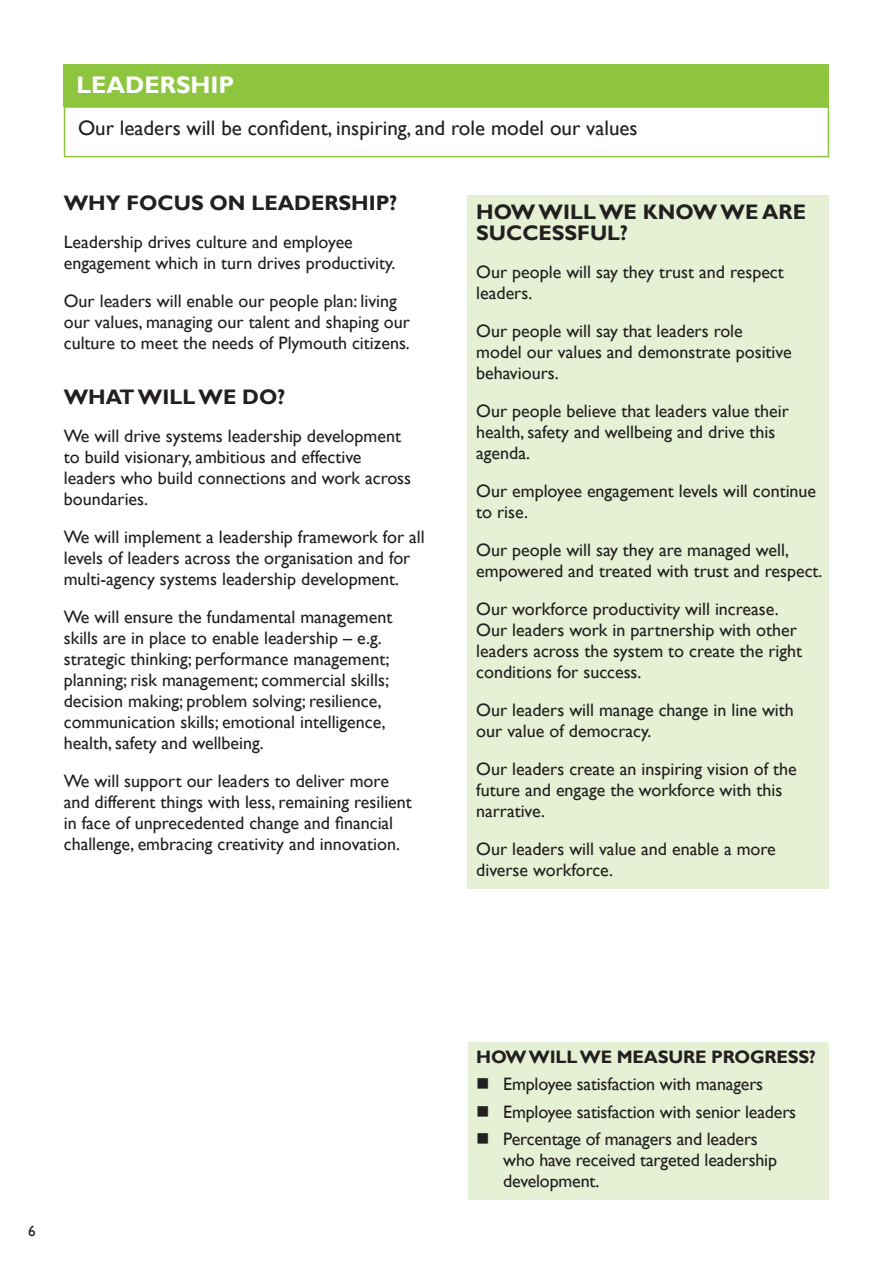
<style>
.page{position:relative;width:893px;height:1263px;background:#fff}
.page>*{position:absolute;margin:0;border:0;box-sizing:border-box;transform-origin:0 0}
.Main{font:700 24px "Gill Sans";color:#fff}
._14pt_header{font:700 21px/21px "Gill Sans";color:#231f20}
.Main-2{font:21px "Gill Sans";color:#231f20}
.Main-3{font:18px/21px "Gill Sans";color:#231f20}
._12pt_Header{font:700 18px "Gill Sans";letter-spacing:-.01em;color:#231f20}
.t1{font:15px "Gill Sans";color:#231f20}
</style>
<div class="page">
<div style="left:64px;top:64px;width:765px;height:42px;background:#8dc63e"></div>
<div style="left:64px;top:106px;width:765px;height:51px;border:2px solid #8dc63e"></div>
<div style="left:468px;top:196px;width:361px;height:693px;background:#e5f0d4"></div>
<div style="left:468px;top:1042px;width:360px;height:157px;background:#e5f0d4"></div>
<p class="Main" style="left:77px;top:71px;width:159px">LEADERSHIP</p>
<p class="Main-2" style="left:78px;top:116px;width:561px">Our leaders will be confident, inspiring, and role model our values</p>
<p class="_14pt_header" style="left:64px;top:193px;width:335px">WHY FOCUS ON LEADERSHIP?</p>
<p class="Main-3" style="left:64px;top:232px;width:333px">Leadership drives culture and employee engagement which in turn drives productivity.</p>
<p class="Main-3" style="left:64px;top:291px;width:348px">Our leaders will enable our people plan: living our values, managing our talent and shaping our culture to meet the needs of Plymouth citizens.</p>
<p class="_14pt_header" style="left:64px;top:387px;width:223px">WHAT WILL WE DO?</p>
<p class="Main-3" style="left:64px;top:426px;width:349px">We will drive systems leadership development to build visionary, ambitious and effective leaders who build connections and work across boundaries.</p>
<p class="Main-3" style="left:64px;top:527px;width:362px">We will implement a leadership framework for all levels of leaders across the organisation and for multi-agency systems leadership development.</p>
<p class="Main-3" style="left:64px;top:607px;width:330px">We will ensure the fundamental management skills are in place to enable leadership – e.g. strategic thinking; performance management; planning; risk management; commercial skills; decision making; problem solving; resilience, communication skills; emotional intelligence, health, safety and wellbeing.</p>
<p class="Main-3" style="left:64px;top:771px;width:350px">We will support our leaders to deliver more and different things with less, remaining resilient in face of unprecedented change and financial challenge, embracing creativity and innovation.</p>
<p class="_14pt_header" style="left:476px;top:202px;width:331px">HOW WILL WE KNOW WE ARE<br>SUCCESSFUL?</p>
<p class="Main-3" style="left:476px;top:261px;width:309px">Our people will say they trust and respect leaders.</p>
<p class="Main-3" style="left:476px;top:320px;width:317px">Our people will say that leaders role model our values and demonstrate positive behaviours.</p>
<p class="Main-3" style="left:476px;top:400px;width:314px">Our people believe that leaders value their health, safety and wellbeing and drive this agenda.</p>
<p class="Main-3" style="left:476px;top:480px;width:341px">Our employee engagement levels will continue to rise.</p>
<p class="Main-3" style="left:476px;top:539px;width:348px">Our people will say they are managed well, empowered and treated with trust and respect.</p>
<p class="Main-3" style="left:476px;top:598px;width:327px">Our workforce productivity will increase.<br>Our leaders work in partnership with other leaders across the system to create the right conditions for success.</p>
<p class="Main-3" style="left:476px;top:699px;width:319px">Our leaders will manage change in line with our value of democracy.</p>
<p class="Main-3" style="left:476px;top:758px;width:322px">Our leaders create an inspiring vision of the future and engage the workforce with this narrative.</p>
<p class="Main-3" style="left:476px;top:838px;width:301px">Our leaders will value and enable a more diverse workforce.</p>
<p class="t1" style="left:28px;top:1222px;width:9px">6</p>
<p class="_12pt_Header" style="left:476px;top:1046px;width:341px">HOW WILL WE MEASURE PROGRESS?</p>
<p class="Main-3" style="left:503px;top:1074px;width:261px">Employee satisfaction with managers</p>
<p class="Main-3" style="left:503px;top:1101px;width:294px">Employee satisfaction with senior leaders</p>
<p class="Main-3" style="left:503px;top:1129px;width:275px">Percentage of managers and leaders who have received targeted leadership development.</p>
</div>
